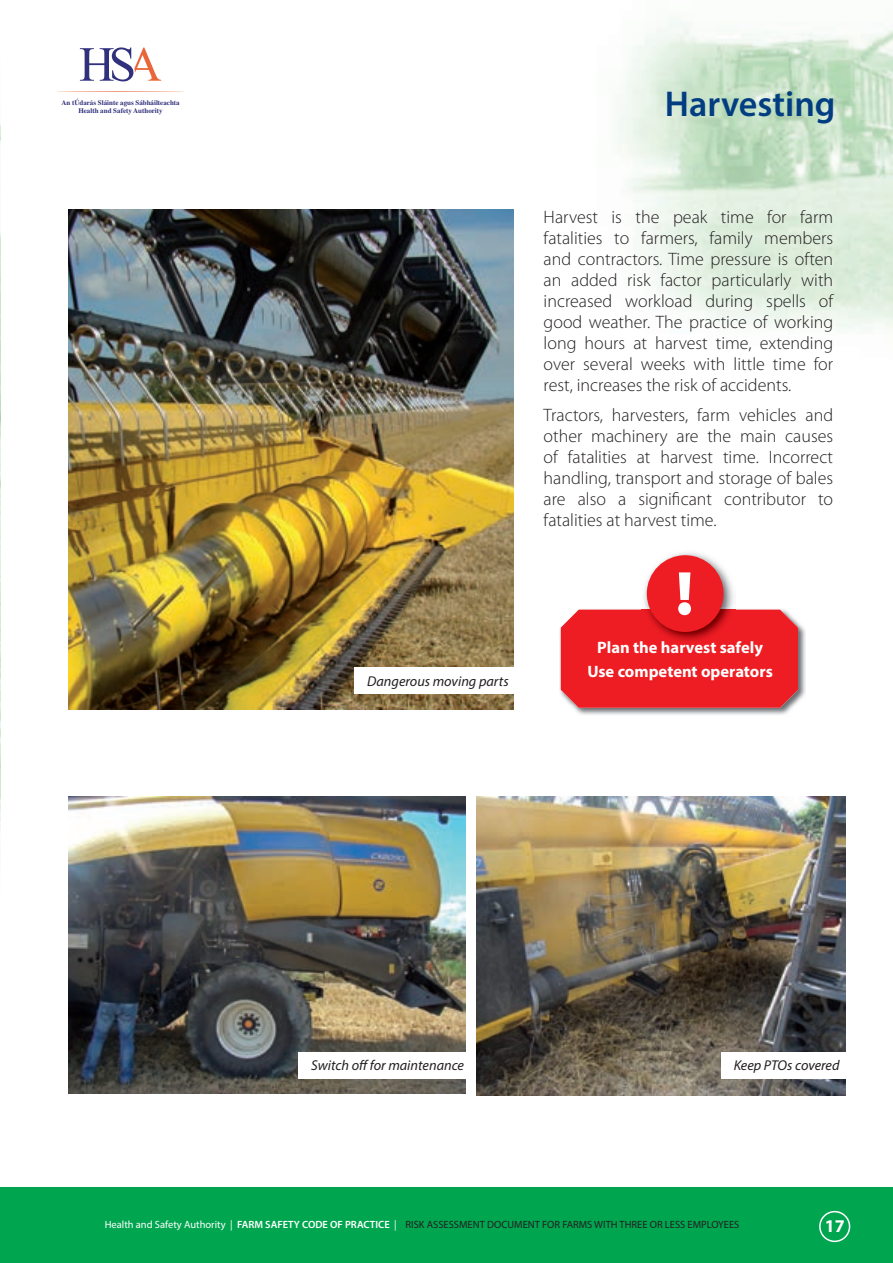
<style>
.page{position:relative;width:893px;height:1263px;background:#fff}
.page>*{position:absolute;margin:0;border:0;box-sizing:border-box;transform-origin:0 0}
.t1{font:900 62.4px "Myriad Pro";color:#fff}
.t2{font:600 36px "Myriad Pro";color:#023d82}
.t3{font:300 18px/21px "Myriad Pro";color:#231f20;text-align:justify}
.t4{font:700 18px "Myriad Pro";color:#fff}
.t5{font:700 16.5px/24.3px "Myriad Pro";color:#fff;text-align:center}
.t6{font:italic 14.25px "Myriad Pro";color:#231f20}
.t7{font:10.5px "Myriad Pro";color:#231f20}
.t8{font:700 7.05px/8.4px "Times";color:#31307d;text-align:center}
.s1{color:#fff}
.s2{font-weight:600;color:#fff}
</style>
<div class="page">
<div style="left:0;top:1187px;width:893px;height:76px;background:#00a54f"></div>
<div style="left:819px;top:1211px;width:31px;height:31px;border:2px solid #fff;border-radius:50%"></div>
<img style="left:0;top:124px;width:1px;height:729px">
<img style="left:619px;top:20px;width:274px;height:309px">
<img style="left:560px;top:609px;width:246px;height:106px">
<div style="left:561px;top:610px;width:237px;height:98px;background:#ee1d23"></div>
<img style="left:641px;top:552px;width:94px;height:91px">
<div style="left:647px;top:555px;width:76px;height:77px;background:#ee1d23;border-radius:50%"></div>
<svg style="left:57px;top:91px;width:127px;height:1px"></svg>
<svg style="left:80px;top:47px;width:81px;height:34px"></svg>
<img style="left:69px;top:210px;width:444px;height:500px">
<img style="left:69px;top:796px;width:397px;height:298px">
<img style="left:476px;top:796px;width:369px;height:300px">
<div style="left:721px;top:1052px;width:126px;height:26px;background:#fff"></div>
<div style="left:298px;top:1052px;width:174px;height:26px;background:#fff"></div>
<div style="left:354px;top:667px;width:164px;height:26px;background:#fff"></div>
<p class="t8" style="left:61px;top:97px;width:120px">An tÚdarás Sláinte agus Sábháilteachta<br>Health and Safety Authority</p>
<p class="t6" style="left:367px;top:672px;width:143px">Dangerous moving parts</p>
<h2 class="t2" style="left:665px;top:81px;width:172px">Harvesting</h2>
<p class="t3" style="left:544px;top:207px;width:291px">Harvest is the peak time for farm fatalities to farmers, family members and contractors. Time pressure is often an added risk factor particularly with increased workload during spells of good weather. The practice of working long hours at harvest time, extending over several weeks with little time for rest, increases the risk of accidents.</p>
<p class="t3" style="left:544px;top:404px;width:291px">Tractors, harvesters, farm vehicles and other machinery are the main causes of fatalities at harvest time. Incorrect handling, transport and storage of bales are also a significant contributor to fatalities at harvest time.</p>
<h1 class="t1" style="left:676px;top:558px;width:19px">!</h1>
<p class="t5" style="left:587px;top:634px;width:187px">Plan the harvest safely<br>Use competent operators</p>
<p class="t6" style="left:311px;top:1057px;width:154px">Switch off for maintenance</p>
<p class="t6" style="left:734px;top:1057px;width:107px">Keep PTOs covered</p>
<p class="t7" style="left:105px;top:1218px;width:636px"><span class="s1">Health and Safety Authority |</span> <span class="s2">FARM SAFETY CODE OF PRACTICE</span> <span class="s1">|</span> RISK ASSESSMENT DOCUMENT FOR FARMS WITH THREE OR LESS EMPLOYEES</p>
<p class="t4" style="left:825px;top:1214px;width:21px">17</p>
</div>
